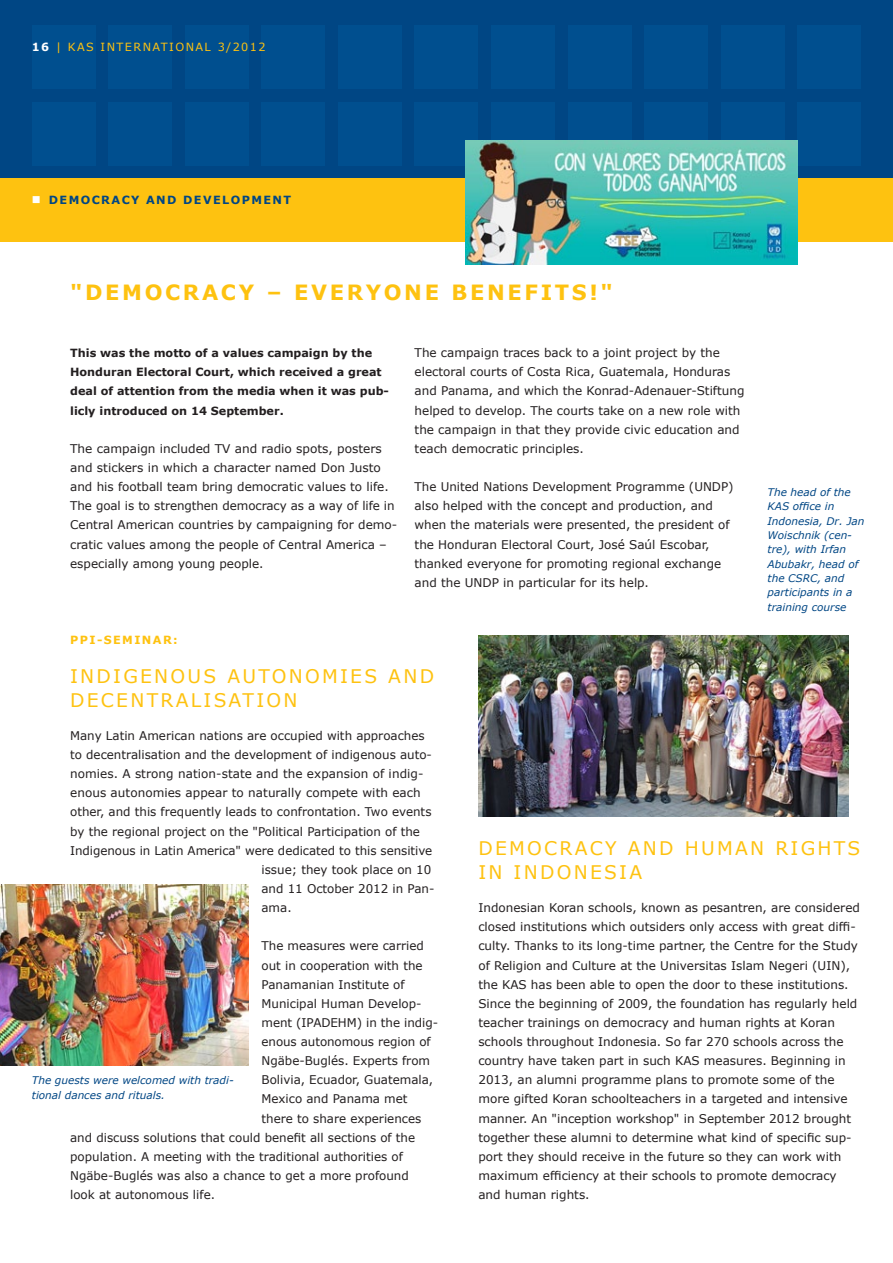
<style>
.page{position:relative;width:893px;height:1263px;background:#fff}
.page>*{position:absolute;margin:0;border:0;box-sizing:border-box;transform-origin:0 0}
.t1{font:700 21px "Verdana";letter-spacing:.125em;color:#fec210}
.t2{font:18.75px/24.5px "Verdana";letter-spacing:.12em;color:#fec210}
.t3{font:12px/19.2px "Verdana";color:#231f20}
.t4{font:700 11.25px/19.2px "Verdana";color:#231f20}
.t5{font:11.25px "Verdana";letter-spacing:.125em;color:#fec210}
.t6{font:700 11.25px "Verdana";letter-spacing:.125em;color:#004684}
.t7{font:700 11.25px "Verdana";color:#fec210}
.t8{font:italic 10.5px/14.4px "Verdana";color:#004684}
.s1{font-weight:700;color:#fff}
.s2{color:#fff}
</style>
<div class="page">
<div style="left:0;top:0;width:893px;height:179px;background:#004684"></div>
<div style="left:0;top:179px;width:893px;height:63px;background:#fec210"></div>
<div style="left:32px;top:26px;width:64px;height:63px;background:#004f8f"></div>
<div style="left:32px;top:102px;width:64px;height:64px;background:#004f8f"></div>
<div style="left:108px;top:26px;width:64px;height:63px;background:#004f8f"></div>
<div style="left:108px;top:102px;width:64px;height:64px;background:#004f8f"></div>
<div style="left:185px;top:26px;width:64px;height:63px;background:#004f8f"></div>
<div style="left:185px;top:102px;width:64px;height:64px;background:#004f8f"></div>
<div style="left:261px;top:26px;width:64px;height:63px;background:#004f8f"></div>
<div style="left:261px;top:102px;width:64px;height:64px;background:#004f8f"></div>
<div style="left:338px;top:26px;width:64px;height:63px;background:#004f8f"></div>
<div style="left:338px;top:102px;width:64px;height:64px;background:#004f8f"></div>
<div style="left:415px;top:26px;width:63px;height:63px;background:#004f8f"></div>
<div style="left:415px;top:102px;width:63px;height:64px;background:#004f8f"></div>
<div style="left:491px;top:26px;width:64px;height:63px;background:#004f8f"></div>
<div style="left:491px;top:102px;width:64px;height:64px;background:#004f8f"></div>
<div style="left:568px;top:26px;width:63px;height:63px;background:#004f8f"></div>
<div style="left:568px;top:102px;width:63px;height:64px;background:#004f8f"></div>
<div style="left:644px;top:26px;width:64px;height:63px;background:#004f8f"></div>
<div style="left:644px;top:102px;width:64px;height:64px;background:#004f8f"></div>
<div style="left:721px;top:26px;width:63px;height:63px;background:#004f8f"></div>
<div style="left:721px;top:102px;width:63px;height:64px;background:#004f8f"></div>
<div style="left:797px;top:26px;width:64px;height:63px;background:#004f8f"></div>
<div style="left:797px;top:102px;width:64px;height:64px;background:#004f8f"></div>
<img style="left:0;top:884px;width:249px;height:181px">
<img style="left:466px;top:140px;width:331px;height:124px">
<img style="left:478px;top:636px;width:370px;height:180px">
<p class="t5" style="left:32px;top:40px;width:235px"><span class="s1">16</span> | KAS International 3/2012</p>
<p class="t6" style="left:32px;top:193px;width:18px"><span class="s2">■</span> Dem</p>
<p class="t6" style="left:81px;top:193px;width:51px">ocracy</p>
<p class="t6" style="left:146px;top:193px;width:58px">and deve</p>
<p class="t6" style="left:222px;top:193px;width:70px">lopment</p>
<h1 class="t1" style="left:70px;top:279px;width:34px">"Dem</h1>
<h1 class="t1" style="left:145px;top:279px;width:94px">ocracy</h1>
<h1 class="t1" style="left:267px;top:279px;width:44px">– eve</h1>
<h1 class="t1" style="left:347px;top:279px;width:176px">ryone benefi</h1>
<h1 class="t1" style="left:555px;top:279px;width:59px">ts!"</h1>
<p class="t4" style="left:70px;top:343px;width:320px">This was the motto of a values campaign by the Honduran Electoral Court, which received a great deal of attention from the media when it was pub&shy;licly introduced on 14 September.</p>
<p class="t3" style="left:70px;top:438px;width:329px">The campaign included TV and radio spots, posters and stickers in which a character named Don Justo and his football team bring democratic values to life.<br>The goal is to strengthen democracy as a way of life in Central American countries by campaigning for demo&shy;cratic values among the people of Central America – especially among young people.</p>
<p class="t3" style="left:415px;top:343px;width:331px">The campaign traces back to a joint project by the electoral courts of Costa Rica, Guatemala, Honduras and Panama, and which the Konrad-Adenauer-Stiftung helped to develop. The courts take on a new role with the campaign in that they provide civic education and teach democratic principles.</p>
<p class="t3" style="left:415px;top:477px;width:320px">The U nited Nations Development Programme (UN DP) also helped with the concept and production, and when the materials were presented, the president of the Honduran Electoral Court, José Saúl Escobar, thanked everyone for promoting regional exchange and the UN DP in particular for its help.</p>
<p class="t7" style="left:70px;top:633px;width:54px">PPI-Seminar</p>
<p class="t7" style="left:173px;top:633px;width:6px">:</p>
<h2 class="t2" style="left:70px;top:663px;width:41px">Indig</h2>
<h2 class="t2" style="left:70px;top:663px;width:362px;text-indent:70px">enous autonomies and d ecentralisation</h2>
<p class="t8" style="left:767px;top:485px;width:98px">The head of the<br>KAS office in<br>Indonesia, Dr. Jan<br>Woischnik (cen&shy;tre), with Irfan<br>Abubakr, head of the CSRC, and participants in a training course</p>
<p class="t3" style="left:70px;top:725px;width:356px">Many Latin American nations are occupied with approaches</p>
<p class="t3" style="left:70px;top:745px;width:363px">to decentralisation and the development of indigenous auto-</p>
<p class="t3" style="left:70px;top:764px;width:355px">nomies. A strong nation-state and the expansion of indig-</p>
<p class="t3" style="left:70px;top:783px;width:352px">enous autonomies appear to naturally compete with each</p>
<p class="t3" style="left:70px;top:802px;width:363px">other, and this frequently leads to confrontation. Two events</p>
<p class="t3" style="left:70px;top:821px;width:351px">by the regional project on the "Political Participation of the</p>
<p class="t3" style="left:70px;top:840px;width:364px">Indigenous in Latin America" were dedicated to this sensitive</p>
<p class="t3" style="left:262px;top:859px;width:171px">issue; they took place on 10</p>
<p class="t3" style="left:262px;top:879px;width:174px">and 11 October 2012 in Pan-</p>
<p class="t3" style="left:262px;top:898px;width:32px">ama.</p>
<p class="t3" style="left:262px;top:936px;width:164px">The measures were carried out in cooperation with the<br>Panamanian Institute of<br>M unicipal H uman Develop&shy;ment (IPADEHM</p>
<p class="t3" style="left:357px;top:1012px;width:83px">) in the indig-</p>
<p class="t3" style="left:262px;top:1032px;width:171px">enous autonomous region of</p>
<p class="t3" style="left:262px;top:1051px;width:170px">Ngäbe-Buglés. Experts from</p>
<p class="t3" style="left:262px;top:1070px;width:173px">Bolivia, Ecuador, Guatemala,</p>
<p class="t3" style="left:262px;top:1089px;width:148px">Mexico and Panama met</p>
<p class="t3" style="left:262px;top:1108px;width:161px">there to share experiences</p>
<p class="t3" style="left:70px;top:1127px;width:347px">and discuss solutions that could benefit all sections of the</p>
<p class="t3" style="left:70px;top:1146px;width:335px">population. A meeting with the traditional authorities of</p>
<p class="t3" style="left:70px;top:1165px;width:340px">Ngäbe-Buglés was also a chance to get a more profound</p>
<p class="t3" style="left:70px;top:1185px;width:146px">look at autonomous life.</p>
<p class="t8" style="left:32px;top:1073px;width:203px">The guests were welcomed with tradi&shy;tional dances and rituals.</p>
<h2 class="t2" style="left:478px;top:835px;width:380px">Democracy and human rig hts in Indonesia</h2>
<p class="t3" style="left:478px;top:898px;width:383px">Indonesian Koran schools, known as pesantren, are considered closed institutions which outsiders only access with great diffi&shy;culty. Thanks to its long-time partner, the Centre for the Study of Religion and Culture at the U niversitas Islam Negeri (UIN), the KAS has been able to open the door to these institutions.<br>Since the beginning of 2009, the foundation has regularly held teacher trainings on democracy and human rights at Koran schools throughout Indonesia. So far 270 schools across the country have taken part in such KAS measures. Beginning in 2013, an alumni programme plans to promote some of the more gifted Koran schoolteachers in a targeted and intensive manner. An "inception workshop" in September 2012 brought together these alumni to determine what kind of specific sup&shy;port they should receive in the future so they can work with maximum efficiency at their schools to promote democracy and human rights.</p>
</div>
